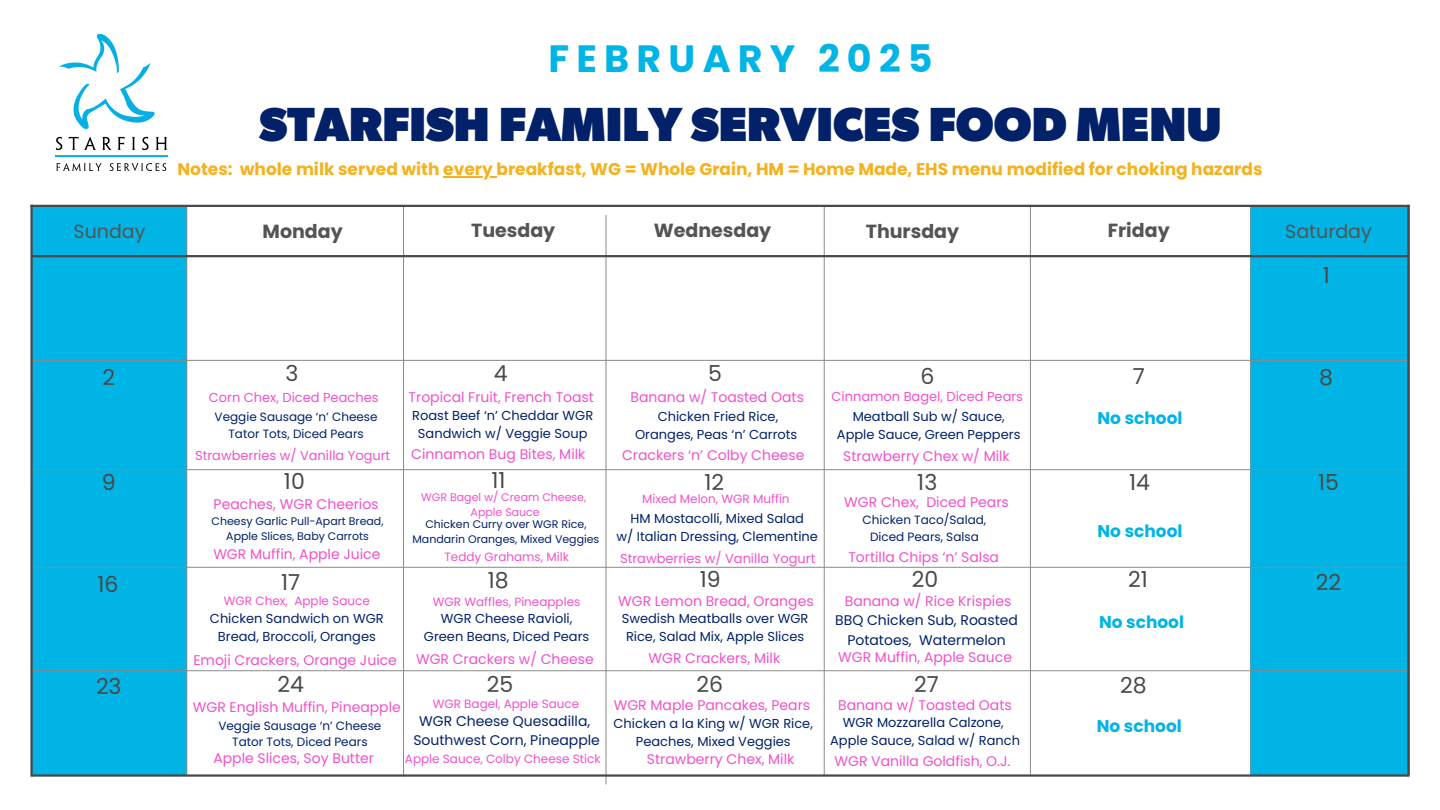
<style>
.page{position:relative;width:1440px;height:810px;background:#fff}
.page>*{position:absolute;margin:0;border:0;box-sizing:border-box;transform-origin:0 0}
.t1{font:800 48px "Gibson";color:#022169}
.t2{font:700 38px "Poppins";letter-spacing:.19em;color:#00b4e5}
.t3{font:22px "Poppins";color:#494949}
.t4{font:700 19px "Poppins";color:#545454}
.t5{font:19px "Poppins";color:#545454}
.t6{font:700 17px "Poppins";color:#f5b21e}
.t7{font:700 17px "Poppins";color:#00b4e5}
.t8{font:14px "Poppins";color:#f151cb}
.t9{font:14px/19.5px "Poppins";color:#022169;text-align:center}
.t10{font:13px/18px "Poppins";color:#022169;text-align:center}
.t11{font:13px "Poppins";color:#f151cb}
.t12{font:12px "Poppins";color:#f151cb}
.t13{font:12px "Poppins";color:#022169}
.t14{font:11px "Poppins";color:#022169}
.t15{font:11px "Poppins";color:#f151cb}
</style>
<div class="page">
<div style="left:32px;top:207px;width:155px;height:569px;background:#00b4e5"></div>
<div style="left:1251px;top:205px;width:159px;height:569px;background:#00b4e5"></div>
<hr style="left:32px;top:360px;width:1376px;height:1px;background:#8b8a8a">
<hr style="left:33px;top:469px;width:1377px;height:1px;background:#8b8a8a">
<hr style="left:32px;top:567px;width:1376px;height:1px;background:#8b8a8a">
<hr style="left:32px;top:670px;width:1376px;height:1px;background:#8b8a8a">
<hr style="left:186px;top:207px;width:1px;height:570px;background:#8b8a8a">
<hr style="left:403px;top:207px;width:1px;height:570px;background:#8b8a8a">
<hr style="left:606px;top:215px;width:1px;height:569px;background:#8b8a8a">
<hr style="left:824px;top:207px;width:1px;height:570px;background:#8b8a8a">
<hr style="left:1030px;top:205px;width:1px;height:569px;background:#8b8a8a">
<hr style="left:1251px;top:207px;width:1px;height:570px;background:#8b8a8a">
<hr style="left:30px;top:205px;width:3px;height:572px;background:#494949">
<hr style="left:1407px;top:205px;width:3px;height:572px;background:#494949">
<hr style="left:32px;top:255px;width:1376px;height:2px;background:#494949">
<hr style="left:32px;top:774px;width:1376px;height:3px;background:#494949">
<hr style="left:30px;top:205px;width:1380px;height:2px;background:#494949">
<img style="left:55px;top:35px;width:112px;height:136px">
<hr style="left:443px;top:176px;width:53px;height:2px;background:#f5b21e">
<p class="t2" style="left:548px;top:32px;width:386px">FEBRUARY 2025</p>
<p class="t1" style="left:260px;top:103px;width:963px">STARFISH FAMILY SERVICES FOOD MENU</p>
<p class="t6" style="left:177px;top:157px;width:1087px">Notes: whole milk served with every breakfast, WG = Whole Grain, HM = Home Made, EHS menu modified for choking hazards</p>
<p class="t5" style="left:74px;top:218px;width:73px">Sunday</p>
<p class="t4" style="left:263px;top:218px;width:82px">Monday</p>
<h6 class="t4" style="left:471px;top:217px;width:86px">Tuesday</h6>
<h6 class="t4" style="left:654px;top:217px;width:119px">Wednesday</h6>
<p class="t4" style="left:866px;top:218px;width:95px">Thursday</p>
<p class="t4" style="left:1108px;top:217px;width:63px">Friday</p>
<h6 class="t5" style="left:1285px;top:218px;width:88px">Saturday</h6>
<h6 class="t3" style="left:1323px;top:260px;width:9px">1</h6>
<p class="t3" style="left:102px;top:362px;width:14px">2</p>
<h2 class="t3" style="left:494px;top:358px;width:15px">4</h2>
<h1 class="t3" style="left:708px;top:358px;width:15px">5</h1>
<h5 class="t3" style="left:920px;top:361px;width:15px">6</h5>
<p class="t3" style="left:1133px;top:361px;width:14px">7</p>
<p class="t3" style="left:286px;top:358px;width:14px">3</p>
<p class="t3" style="left:1319px;top:362px;width:15px">8</p>
<h6 class="t11" style="left:209px;top:389px;width:171px">Corn Chex, Diced Peaches</h6>
<h6 class="t13" style="left:215px;top:409px;width:165px">Veggie Sausage ‘n’ Cheese</h6>
<p class="t13" style="left:228px;top:425px;width:137px">Tator Tots, Diced Pears</p>
<p class="t11" style="left:195px;top:446px;width:197px">Strawberries w/ Vanilla Yogurt</p>
<h6 class="t8" style="left:409px;top:387px;width:187px">Tropical Fruit, French Toast</h6>
<h6 class="t10" style="left:412px;top:407px;width:183px">Roast Beef ‘n’ Cheddar WGR<br>Sandwich w/ Veggie Soup</h6>
<h6 class="t8" style="left:411px;top:444px;width:176px">Cinnamon Bug Bites, Milk</h6>
<p class="t8" style="left:630px;top:387px;width:175px">Banana w/ Toasted Oats</p>
<p class="t10" style="left:635px;top:407px;width:164px">Chicken Fried Rice,<br>Oranges, Peas ‘n’ Carrots</p>
<p class="t8" style="left:622px;top:445px;width:184px">Crackers ‘n’ Colby Cheese</p>
<p class="t11" style="left:832px;top:387px;width:193px">Cinnamon Bagel, Diced Pears</p>
<p class="t10" style="left:837px;top:408px;width:185px">Meatball Sub w/ Sauce,<br>Apple Sauce, Green Peppers</p>
<p class="t8" style="left:843px;top:446px;width:168px">Strawberry Chex w/ Milk</p>
<h6 class="t7" style="left:1098px;top:406px;width:87px">No school</h6>
<p class="t3" style="left:491px;top:465px;width:16px">11</p>
<h4 class="t3" style="left:705px;top:467px;width:21px">12</h4>
<p class="t3" style="left:917px;top:467px;width:21px">13</p>
<p class="t3" style="left:102px;top:467px;width:15px">9</p>
<p class="t3" style="left:284px;top:466px;width:22px">10</p>
<h3 class="t3" style="left:1129px;top:467px;width:22px">14</h3>
<h3 class="t3" style="left:1318px;top:467px;width:22px">15</h3>
<p class="t15" style="left:421px;top:489px;width:167px">WGR Bagel w/ Cream Cheese,</p>
<p class="t15" style="left:471px;top:504px;width:71px">Apple Sauce</p>
<p class="t14" style="left:425px;top:516px;width:163px">Chicken Curry over WGR Rice,</p>
<p class="t14" style="left:413px;top:531px;width:188px">Mandarin Oranges, Mixed Veggies</p>
<p class="t12" style="left:444px;top:549px;width:126px">Teddy Grahams, Milk</p>
<p class="t12" style="left:642px;top:491px;width:149px">Mixed Melon, WGR Muffin</p>
<h5 class="t10" style="left:617px;top:510px;width:203px">HM Mostacolli, Mixed Salad<br>w/ Italian Dressing, Clementine</h5>
<h6 class="t11" style="left:620px;top:549px;width:197px">Strawberries w/ Vanilla Yogurt</h6>
<h6 class="t8" style="left:844px;top:493px;width:166px">WGR Chex, Diced Pears</h6>
<p class="t13" style="left:863px;top:512px;width:125px">Chicken Taco/Salad,</p>
<h6 class="t13" style="left:870px;top:528px;width:110px">Diced Pears, Salsa</h6>
<p class="t8" style="left:848px;top:547px;width:152px">Tortilla Chips ‘n’ Salsa</p>
<p class="t8" style="left:214px;top:495px;width:166px">Peaches, WGR Cheerios</p>
<h6 class="t14" style="left:212px;top:513px;width:173px">Cheesy Garlic Pull-Apart Bread,</h6>
<h6 class="t14" style="left:226px;top:528px;width:144px">Apple Slices, Baby Carrots</h6>
<h6 class="t8" style="left:213px;top:544px;width:169px">WGR Muffin, Apple Juice</h6>
<p class="t7" style="left:1098px;top:519px;width:87px">No school</p>
<p class="t3" style="left:488px;top:564px;width:22px">18</p>
<h4 class="t3" style="left:700px;top:564px;width:22px">19</h4>
<h3 class="t3" style="left:912px;top:564px;width:28px">20</h3>
<h3 class="t3" style="left:98px;top:569px;width:23px">16</h3>
<h3 class="t3" style="left:281px;top:567px;width:21px">17</h3>
<h3 class="t3" style="left:1128px;top:564px;width:21px">21</h3>
<p class="t3" style="left:1316px;top:567px;width:27px">22</p>
<p class="t8" style="left:845px;top:591px;width:168px">Banana w/ Rice Krispies</p>
<h6 class="t9" style="left:835px;top:611px;width:184px">BBQ Chicken Sub, Roasted<br>Potatoes, Watermelon</h6>
<h6 class="t8" style="left:838px;top:648px;width:175px">WGR Muffin, Apple Sauce</h6>
<p class="t8" style="left:618px;top:592px;width:197px">WGR Lemon Bread, Oranges</p>
<p class="t10" style="left:622px;top:609px;width:188px">Swedish Meatballs over WGR<br>Rice, Salad Mix, Apple Slices</p>
<p class="t8" style="left:648px;top:648px;width:133px">WGR Crackers, Milk</p>
<p class="t12" style="left:224px;top:592px;width:147px">WGR Chex, Apple Sauce</p>
<p class="t10" style="left:210px;top:610px;width:175px">Chicken Sandwich on WGR<br>Bread, Broccoli, Oranges</p>
<p class="t8" style="left:193px;top:650px;width:205px">Emoji Crackers, Orange Juice</p>
<p class="t12" style="left:433px;top:593px;width:149px">WGR Waffles, Pineapples</p>
<p class="t10" style="left:424px;top:609px;width:167px">WGR Cheese Ravioli,<br>Green Beans, Diced Pears</p>
<p class="t8" style="left:416px;top:650px;width:179px">WGR Crackers w/ Cheese</p>
<p class="t7" style="left:1099px;top:610px;width:87px">No school</p>
<p class="t3" style="left:96px;top:671px;width:27px">23</p>
<p class="t3" style="left:277px;top:669px;width:28px">24</p>
<p class="t3" style="left:487px;top:669px;width:28px">25</p>
<h6 class="t12" style="left:433px;top:696px;width:148px">WGR Bagel, Apple Sauce</h6>
<h6 class="t9" style="left:413px;top:711px;width:188px">WGR Cheese Quesadilla,<br>Southwest Corn, Pineapple</h6>
<h6 class="t12" style="left:405px;top:750px;width:197px">Apple Sauce, Colby Cheese Stick</h6>
<p class="t8" style="left:193px;top:697px;width:210px">WGR English Muffin, Pineapple</p>
<p class="t8" style="left:213px;top:749px;width:162px">Apple Slices, Soy Butter</p>
<p class="t13" style="left:218px;top:717px;width:165px">Veggie Sausage ‘n’ Cheese</p>
<p class="t13" style="left:232px;top:734px;width:137px">Tator Tots, Diced Pears</p>
<p class="t3" style="left:697px;top:669px;width:28px">26</p>
<h6 class="t8" style="left:614px;top:696px;width:198px">WGR Maple Pancakes, Pears</h6>
<h5 class="t10" style="left:614px;top:714px;width:201px">Chicken a la King w/ WGR Rice,<br>Peaches, Mixed Veggies</h5>
<h6 class="t8" style="left:647px;top:750px;width:149px">Strawberry Chex, Milk</h6>
<h6 class="t3" style="left:914px;top:669px;width:26px">27</h6>
<p class="t8" style="left:838px;top:696px;width:175px">Banana w/ Toasted Oats</p>
<h6 class="t10" style="left:830px;top:714px;width:191px">WGR Mozzarella Calzone,<br>Apple Sauce, Salad w/ Ranch</h6>
<h6 class="t8" style="left:835px;top:751px;width:178px">WGR Vanilla Goldfish, O.J.</h6>
<p class="t3" style="left:1120px;top:670px;width:28px">28</p>
<h6 class="t7" style="left:1097px;top:714px;width:87px">No school</h6>
</div>
